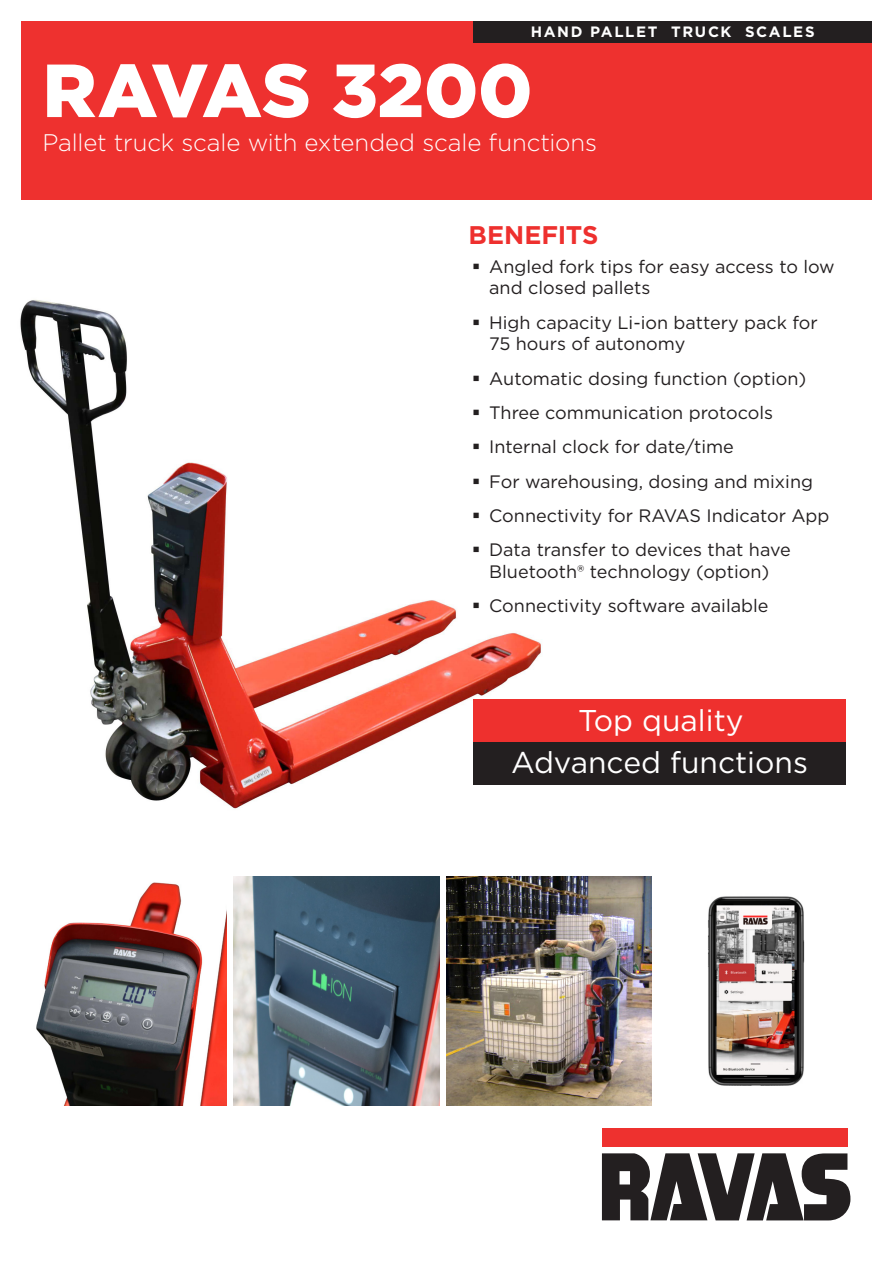
<style>
.page{position:relative;width:893px;height:1263px;background:#fff}
.page>*{position:absolute;margin:0;border:0;box-sizing:border-box;transform-origin:0 0}
.t1{font:900 75px "Gotham";letter-spacing:-.01em;color:#fff}
.t2{font:30px "Gotham";color:#fff}
.t3{font:700 25.5px "Gotham";color:#ee302e}
.t4{font:300 24px "Gotham";letter-spacing:-.005em;color:#fff}
.t5{font:18px/21.6px "Gotham";color:#231f20}
.t6{font:700 15px "Gotham";letter-spacing:.11em;color:#fff}
</style>
<div class="page">
<img style="left:20px;top:300px;width:556px;height:509px">
<div style="left:21px;top:21px;width:851px;height:179px;background:#ee312f"></div>
<div style="left:473px;top:699px;width:372px;height:43px;background:#ee302e"></div>
<div style="left:473px;top:742px;width:372px;height:42px;background:#231f20"></div>
<div style="left:602px;top:1128px;width:245px;height:19px;background:#ee312f"></div>
<svg style="left:602px;top:1153px;width:248px;height:67px"></svg>
<div style="left:473px;top:21px;width:399px;height:22px;background:#231f20"></div>
<img style="left:446px;top:876px;width:206px;height:230px">
<img style="left:234px;top:876px;width:205px;height:230px">
<img style="left:36px;top:882px;width:191px;height:224px">
<img style="left:708px;top:896px;width:96px;height:190px">
<svg style="left:474px;top:319px;width:5px;height:6px"></svg>
<svg style="left:474px;top:375px;width:5px;height:6px"></svg>
<svg style="left:474px;top:410px;width:5px;height:5px"></svg>
<svg style="left:474px;top:444px;width:5px;height:5px"></svg>
<svg style="left:474px;top:478px;width:5px;height:6px"></svg>
<svg style="left:474px;top:513px;width:5px;height:5px"></svg>
<svg style="left:474px;top:547px;width:5px;height:5px"></svg>
<svg style="left:474px;top:603px;width:5px;height:5px"></svg>
<p class="t6" style="left:531px;top:22px;width:285px">HAND PALLET TRUCK SCALES</p>
<p class="t1" style="left:43px;top:39px;width:492px">RAVAS 3200</p>
<p class="t4" style="left:43px;top:127px;width:556px">Pallet truck scale with extended scale functions</p>
<p class="t3" style="left:469px;top:218px;width:131px">BENEFITS</p>
<p class="t5" style="left:489px;top:255px;width:347px">Angled fork tips for easy access to low and closed pallets</p>
<p class="t5" style="left:489px;top:311px;width:330px">High capacity Li-ion battery pack for<br>75 hours of autonomy</p>
<p class="t5" style="left:489px;top:367px;width:319px">Automatic dosing function (option)</p>
<p class="t5" style="left:489px;top:401px;width:286px">Three communication protocols</p>
<p class="t5" style="left:489px;top:436px;width:246px">Internal clock for date/time</p>
<p class="t5" style="left:489px;top:470px;width:325px">For warehousing, dosing and mixing</p>
<p class="t5" style="left:489px;top:504px;width:342px">Connectivity for RAVAS Indicator App</p>
<p class="t5" style="left:489px;top:539px;width:303px">Data transfer to devices that have<br>Bluetooth® technology (option)</p>
<p class="t5" style="left:489px;top:595px;width:281px">Connectivity software available</p>
<p class="t2" style="left:578px;top:701px;width:167px">Top quality</p>
<p class="t2" style="left:511px;top:743px;width:298px">Advanced functions</p>
</div>
